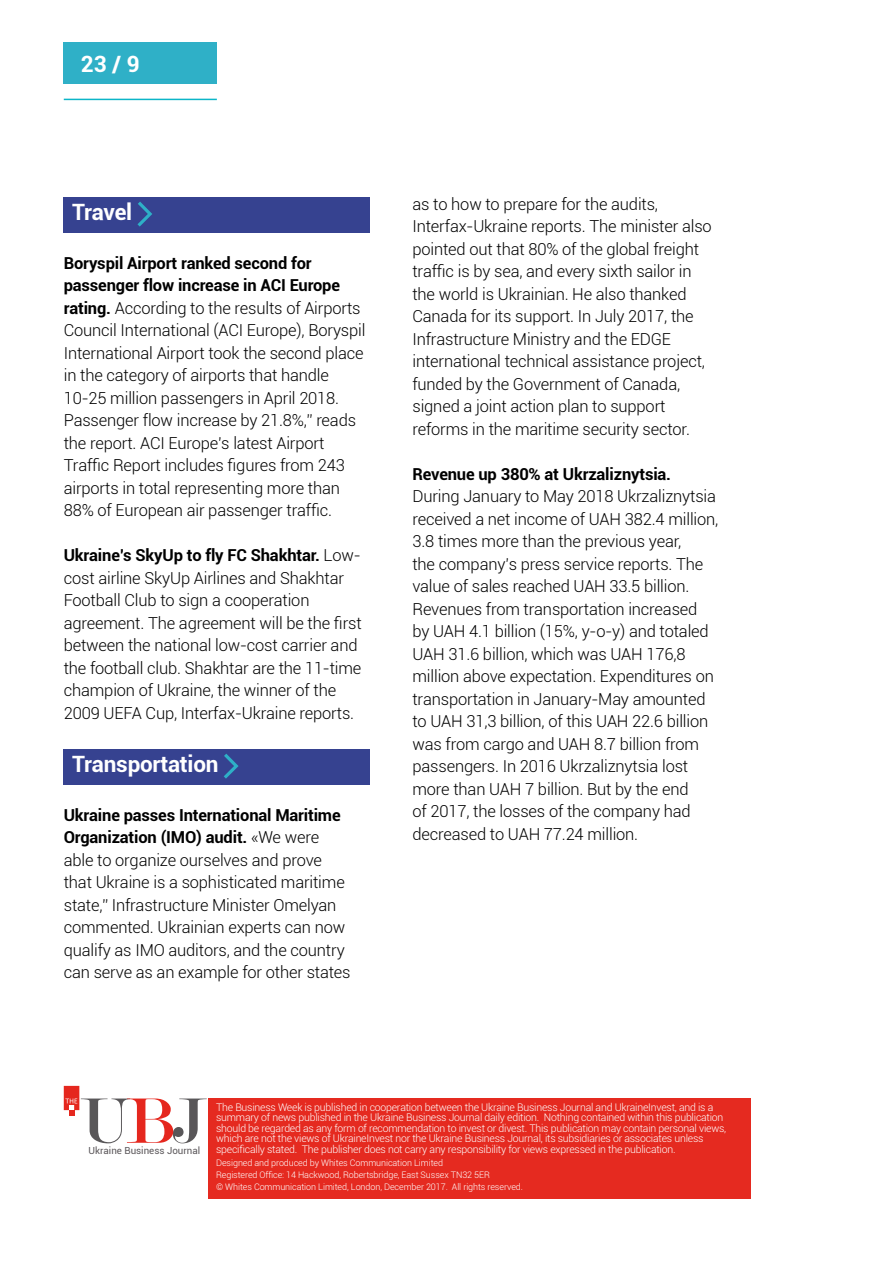
<style>
.page{position:relative;width:893px;height:1263px;background:#fff}
.page>*{position:absolute;margin:0;border:0;box-sizing:border-box;transform-origin:0 0}
.t1{font:700 22.5px "Roboto";letter-spacing:-.01em;color:#fff}
.t2{font:300 16.5px/22.5px "Roboto";letter-spacing:-.01em;color:#000}
.t3{font:700 16.5px "Roboto";letter-spacing:-.01em;color:#000}
.t4{font:300 10.5px/10.5px "Roboto";letter-spacing:-.02em;color:#fff}
.t5{font:9.75px "Roboto";color:#5c585b}
.t6{font:300 9px/12px "Roboto";letter-spacing:-.01em;color:#fff}
.s1{font-weight:700}
</style>
<div class="page">
<div style="left:209px;top:1098px;width:542px;height:101px;background:#e52a20"></div>
<svg style="left:64px;top:1086px;width:143px;height:57px"></svg>
<hr style="left:64px;top:99px;width:153px;height:1px;background:#0cb6c8">
<div style="left:64px;top:42px;width:153px;height:42px;background:#2fb0c7"></div>
<div style="left:64px;top:197px;width:306px;height:36px;background:#364290"></div>
<svg style="left:137px;top:201px;width:15px;height:26px"></svg>
<div style="left:64px;top:749px;width:306px;height:36px;background:#364290"></div>
<svg style="left:224px;top:753px;width:15px;height:26px"></svg>
<h1 class="t1" style="left:81px;top:48px;width:61px">23 / 9</h1>
<h1 class="t1" style="left:72px;top:196px;width:62px">Travel</h1>
<p class="t2" style="left:64px;top:251px;width:303px"><span class="s1">Boryspil Airport ranked second for passenger flow increase in ACI Europe rating.</span> According to the results of Airports Council International (ACI Europe), Boryspil International Airport took the second place in the category of airports that handle 10-25 million passengers in April 2018.<br>Passenger flow increase by 21.8%,” reads the report. ACI Europe’s latest Airport Traffic Report includes figures from 243 airports in total representing more than 88% of European air passenger traffic.</p>
<p class="t2" style="left:64px;top:544px;width:299px"><span class="s1">Ukraine’s SkyUp to fly FC Shakhtar.</span> Low&shy;cost airline SkyUp Airlines and Shakhtar Football Club to sign a cooperation agreement. The agreement will be the first between the national low-cost carrier and the football club. Shakhtar are the 11-time champion of Ukraine, the winner of the 2009 UEFA Cup, Interfax-Ukraine reports.</p>
<h1 class="t1" style="left:72px;top:748px;width:148px">Transportation</h1>
<p class="t2" style="left:64px;top:803px;width:288px"><span class="s1">Ukraine passes International Maritime Organization (IMO) audit.</span> «We were able to organize ourselves and prove that Ukraine is a sophisticated maritime state,” Infrastructure Minister Omelyan commented. Ukrainian experts can now qualify as IMO auditors, and the country can serve as an example for other states</p>
<p class="t2" style="left:412px;top:192px;width:301px">as to how to prepare for the audits, Interfax-Ukraine reports. The minister also pointed out that 80% of the global freight traffic is by sea, and every sixth sailor in the world is Ukrainian. He also thanked Canada for its support. In July 2017, the Infrastructure Ministry and the EDGE international technical assistance project, funded by the Government of Canada, signed a joint action plan to support reforms in the maritime security sector.</p>
<p class="t3" style="left:412px;top:462px;width:260px">Revenue up 380% at Ukrzaliznytsia.</p>
<p class="t2" style="left:412px;top:485px;width:307px">During January to May 2018 Ukrzaliznytsia received a net income of UAH 382.4 million, 3.8 times more than the previous year,<br>the company’s press service reports. The value of sales reached UAH 33.5 billion.<br>Revenues from transportation increased by UAH 4.1 billion (15%, y-o-y) and totaled UAH 31.6 billion, which was UAH 176,8 million above expectation. Expenditures on transportation in January-May amounted to UAH 31,3 billion, of this UAH 22.6 billion was from cargo and UAH 8.7 billion from passengers. In 2016 Ukrzaliznytsia lost more than UAH 7 billion. But by the end<br>of 2017, the losses of the company had decreased to UAH 77.24 million.</p>
<p class="t5" style="left:89px;top:1144px;width:113px">Ukraine Business Journal</p>
<p class="t4" style="left:216px;top:1101px;width:512px">The Business Week is published in cooperation between the Ukraine Business Journal and UkraineInvest, and is a summary of news published in the Ukraine Business Journal daily edition. Nothing contained within this publication should be regarded as any form of recommendation to invest or divest. This publication may contain personal views, which are not the views of UkraineInvest nor the Ukraine Business Journal, its subsidiaries or associates unless specifically stated. The publisher does not carry any responsibility for views expressed in the publication.</p>
<p class="t6" style="left:216px;top:1157px;width:308px">Designed and produced by Whites Communication Limited<br>Registered Office: 14 Hackwood, Robertsbridge, East Sussex TN32 5ER<br>© Whites Communication Limited, London, December 2017. All rights reserved.</p>
</div>
